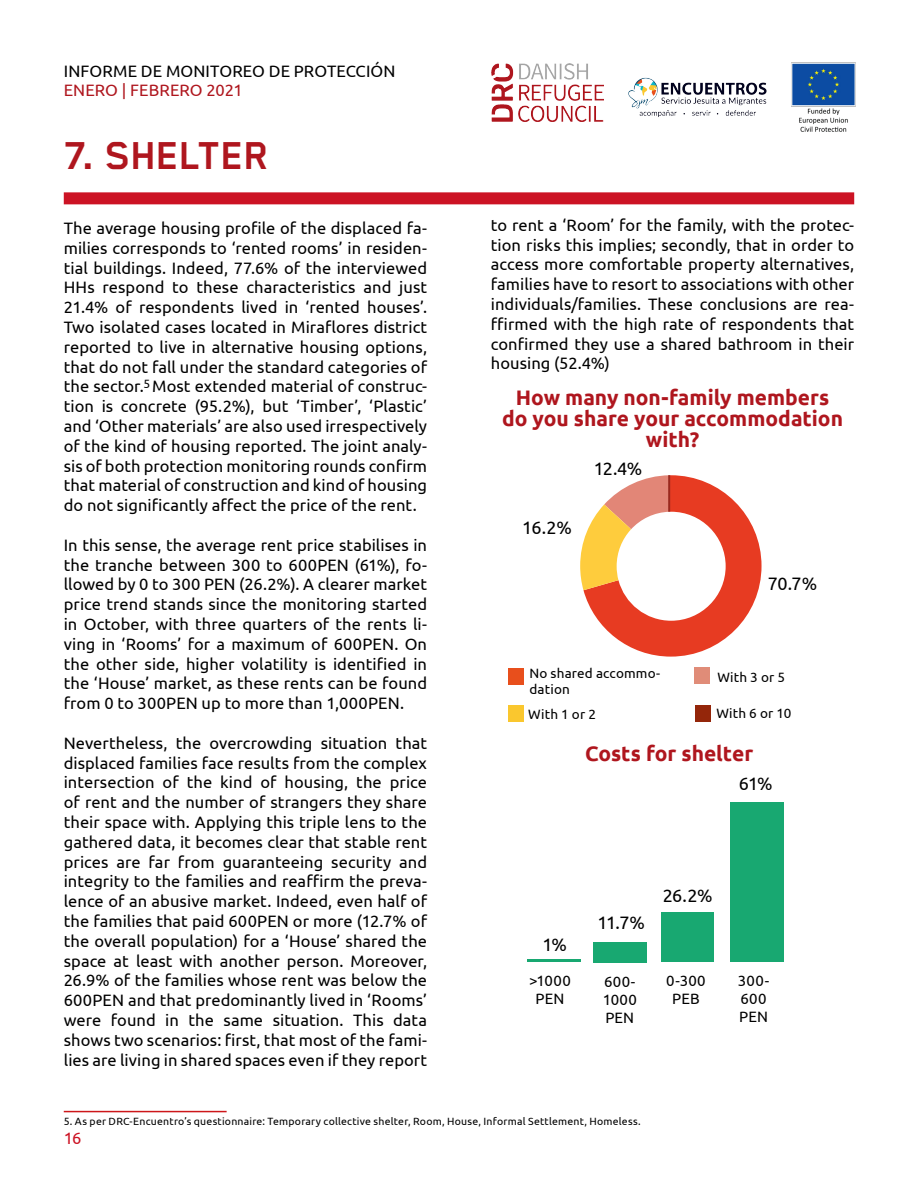
<style>
.page{position:relative;width:918px;height:1188px;background:#fff}
.page>*{position:absolute;margin:0;border:0;box-sizing:border-box;transform-origin:0 0}
.t1{font:700 45px "Blender Pro";letter-spacing:-.01em;color:#af161e}
.t2{font:700 21px/21px "Ubuntu";color:#af161e;text-align:center}
.t3{font:18px "Ubuntu";letter-spacing:-.055em;color:#000}
.t4{font:16.5px/19.8px "Ubuntu";letter-spacing:.005em;color:#000;text-align:justify}
.t5{font:16.5px "Ubuntu";color:#af161e}
.t6{font:16.5px "Ubuntu";color:#cc1324}
.t7{font:15px/18px "Ubuntu";letter-spacing:.01em;color:#000;text-align:center}
.t8{font:13.5px/16.2px "Ubuntu";letter-spacing:.015em;color:#000}
.t9{font:12px "Ubuntu";color:#000}
.t10{font:10.5px "Ubuntu";letter-spacing:.02em;color:#000}
</style>
<div class="page">
<img style="left:492px;top:64px;width:112px;height:57px">
<img style="left:791px;top:62px;width:65px;height:70px">
<img style="left:628px;top:77px;width:139px;height:40px">
<div style="left:64px;top:192px;width:790px;height:12px;background:#cc1324"></div>
<div style="left:730px;top:803px;width:53px;height:159px;background:#18a871"></div>
<div style="left:661px;top:912px;width:53px;height:50px;background:#18a871"></div>
<div style="left:594px;top:942px;width:53px;height:21px;background:#18a871"></div>
<hr style="left:527px;top:959px;width:53px;height:3px;background:#18a871">
<svg style="left:580px;top:475px;width:182px;height:182px"></svg>
<hr style="left:668px;top:475px;width:2px;height:37px;background:#9a291e">
<div style="left:508px;top:669px;width:16px;height:16px;background:#e84f1c"></div>
<div style="left:508px;top:705px;width:16px;height:17px;background:#fac72e"></div>
<div style="left:695px;top:705px;width:16px;height:17px;background:#94260a"></div>
<div style="left:694px;top:668px;width:16px;height:16px;background:#e08c78"></div>
<hr style="left:64px;top:1111px;width:163px;height:1px;background:#cd171a">
<p class="t4" style="left:64px;top:60px;width:333px">INFORME DE MONITOREO DE PROTECCIÓN</p>
<p class="t5" style="left:64px;top:81px;width:181px">ENERO FEBRERO 2021</p>
<h1 class="t1" style="left:64px;top:131px;width:208px">7. SHELTER</h1>
<p class="t4" style="left:64px;top:218px;width:365px">The average housing profile of the displaced fa&shy;milies corresponds to ‘rented rooms’ in residen&shy;tial buildings. Indeed, 77.6% of the interviewed HHs respond to these characteristics and just 21.4% of respondents lived in ‘rented houses’.<br>Two isolated cases located in Miraflores district reported to live in alternative housing options, that do not fall under the standard categories of the sector. Most extended material of construc&shy;tion is concrete (95.2%), but ‘Timber’, ‘Plastic’ and ‘Other materials’ are also used irrespectively of the kind of housing reported. The joint analy&shy;sis of both protection monitoring rounds confirm that material of construction and kind of housing do not significantly affect the price of the rent.</p>
<p class="t4" style="left:64px;top:534px;width:365px">In this sense, the average rent price stabilises in the tranche between 300 to 600PEN (61%), fo&shy;llowed by 0 to 300 PEN (26.2%). A clearer market price trend stands since the monitoring started in October, with three quarters of the rents li&shy;ving in ‘Rooms’ for a maximum of 600PEN. On the other side, higher volatility is identified in the ‘House’ market, as these rents can be found from 0 to 300PEN up to more than 1,000PEN.</p>
<p class="t4" style="left:64px;top:732px;width:365px">Nevertheless, the overcrowding situation that displaced families face results from the complex intersection of the kind of housing, the price of rent and the number of strangers they share their space with. Applying this triple lens to the gathered data, it becomes clear that stable rent prices are far from guaranteeing security and integrity to the families and reaffirm the preva&shy;lence of an abusive market. Indeed, even half of the families that paid 600PEN or more (12.7% of the overall population) for a ‘House’ shared the space at least with another person. Moreover, 26.9% of the families whose rent was below the 600PEN and that predominantly lived in ‘Rooms’ were found in the same situation. This data shows two scenarios: first, that most of the fami&shy;lies are living in shared spaces even if they report</p>
<p class="t9" style="left:144px;top:376px;width:8px">5</p>
<p class="t4" style="left:491px;top:214px;width:365px">to rent a ‘Room’ for the family, with the protec&shy;tion risks this implies; secondly, that in order to access more comfortable property alternatives, families have to resort to associations with other individuals/families. These conclusions are rea&shy;ffirmed with the high rate of respondents that confirmed they use a shared bathroom in their housing (52.4%)</p>
<p class="t2" style="left:502px;top:387px;width:343px">How many non-family members do you share your accommodation with?</p>
<p class="t3" style="left:522px;top:517px;width:51px">16.2%</p>
<p class="t3" style="left:594px;top:457px;width:50px">12.4%</p>
<p class="t8" style="left:530px;top:665px;width:132px">No shared accommo&shy;dation</p>
<p class="t8" style="left:528px;top:705px;width:69px">With 1 or 2</p>
<p class="t3" style="left:768px;top:573px;width:51px">70.7%</p>
<p class="t8" style="left:717px;top:669px;width:69px">With 3 or 5</p>
<p class="t8" style="left:716px;top:704px;width:76px">With 6 or 10</p>
<p class="t2" style="left:585px;top:742px;width:170px">Costs for shelter</p>
<p class="t3" style="left:739px;top:773px;width:35px">61%</p>
<p class="t3" style="left:542px;top:934px;width:26px">1%</p>
<p class="t7" style="left:529px;top:971px;width:43px">&gt;1000<br>PEN</p>
<p class="t3" style="left:597px;top:912px;width:49px">11.7%</p>
<p class="t7" style="left:603px;top:972px;width:36px;text-align:justify">600- 1000<br>PEN</p>
<p class="t3" style="left:663px;top:884px;width:52px">26.2%</p>
<p class="t7" style="left:666px;top:971px;width:41px">0-300<br>PEB</p>
<p class="t7" style="left:738px;top:971px;width:33px;text-align:left">300-<br>600<br>PEN</p>
<p class="t10" style="left:64px;top:1115px;width:578px">5. As per DRC-Encuentro’s questionnaire: Temporary collective shelter, Room, House, Informal Settlement, Homeless.</p>
<p class="t6" style="left:64px;top:1129px;width:19px">16</p>
</div>
